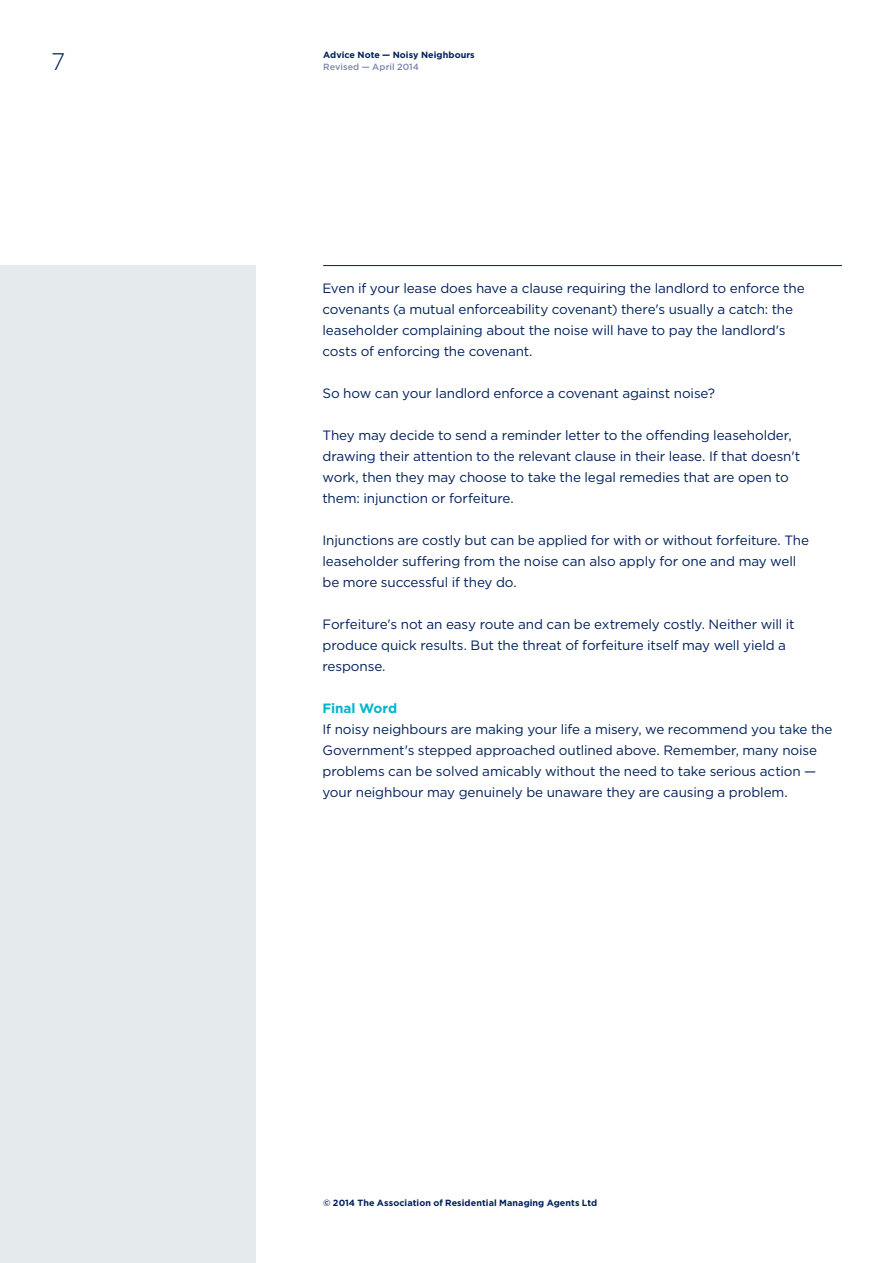
<style>
.page{position:relative;width:893px;height:1263px;background:#fff}
.page>*{position:absolute;margin:0;border:0;box-sizing:border-box;transform-origin:0 0}
.t1{font:300 24px "Gotham";color:#00205b}
.t2{font:13.5px/21px "Gotham";letter-spacing:-.01em;color:#00205b}
.t3{font:700 13.5px "Gotham";letter-spacing:-.005em;color:#00b5cc}
.t4{font:700 9px "Gotham";letter-spacing:.01em;color:#00205b}
.t5{font:500 9px "Gotham";letter-spacing:.005em;color:#7d85ac}
</style>
<div class="page">
<div style="left:0;top:266px;width:255px;height:997px;background:#e5eaed"></div>
<hr style="left:323px;top:265px;width:519px;height:1px;background:#00205b">
<h1 class="t1" style="left:51px;top:51px;width:16px">7</h1>
<p class="t4" style="left:323px;top:51px;width:153px">Advice Note — Noisy Neighbours</p>
<p class="t5" style="left:323px;top:63px;width:97px">Revised — April 2014</p>
<p class="t2" style="left:322px;top:278px;width:484px">Even if your lease does have a clause requiring the landlord to enforce the covenants (a mutual enforceability covenant) there's usually a catch: the leaseholder complaining about the noise will have to pay the landlord's costs of enforcing the covenant.</p>
<p class="t2" style="left:322px;top:383px;width:394px">So how can your landlord enforce a covenant against noise?</p>
<p class="t2" style="left:322px;top:425px;width:479px">They may decide to send a reminder letter to the offending leaseholder, drawing their attention to the relevant clause in their lease. If that doesn't work, then they may choose to take the legal remedies that are open to them: injunction or forfeiture.</p>
<p class="t2" style="left:322px;top:530px;width:488px">Injunctions are costly but can be applied for with or without forfeiture. The leaseholder suffering from the noise can also apply for one and may well be more successful if they do.</p>
<p class="t2" style="left:322px;top:614px;width:474px">Forfeiture's not an easy route and can be extremely costly. Neither will it produce quick results. But the threat of forfeiture itself may well yield a response.</p>
<p class="t3" style="left:322px;top:702px;width:76px">Final Word</p>
<p class="t2" style="left:322px;top:719px;width:512px">If noisy neighbours are making your life a misery, we recommend you take the Government's stepped approached outlined above. Remember, many noise problems can be solved amicably without the need to take serious action — your neighbour may genuinely be unaware they are causing a problem.</p>
<p class="t4" style="left:323px;top:1199px;width:276px">© 2014 The Association of Residential Managing Agents Ltd</p>
</div>
